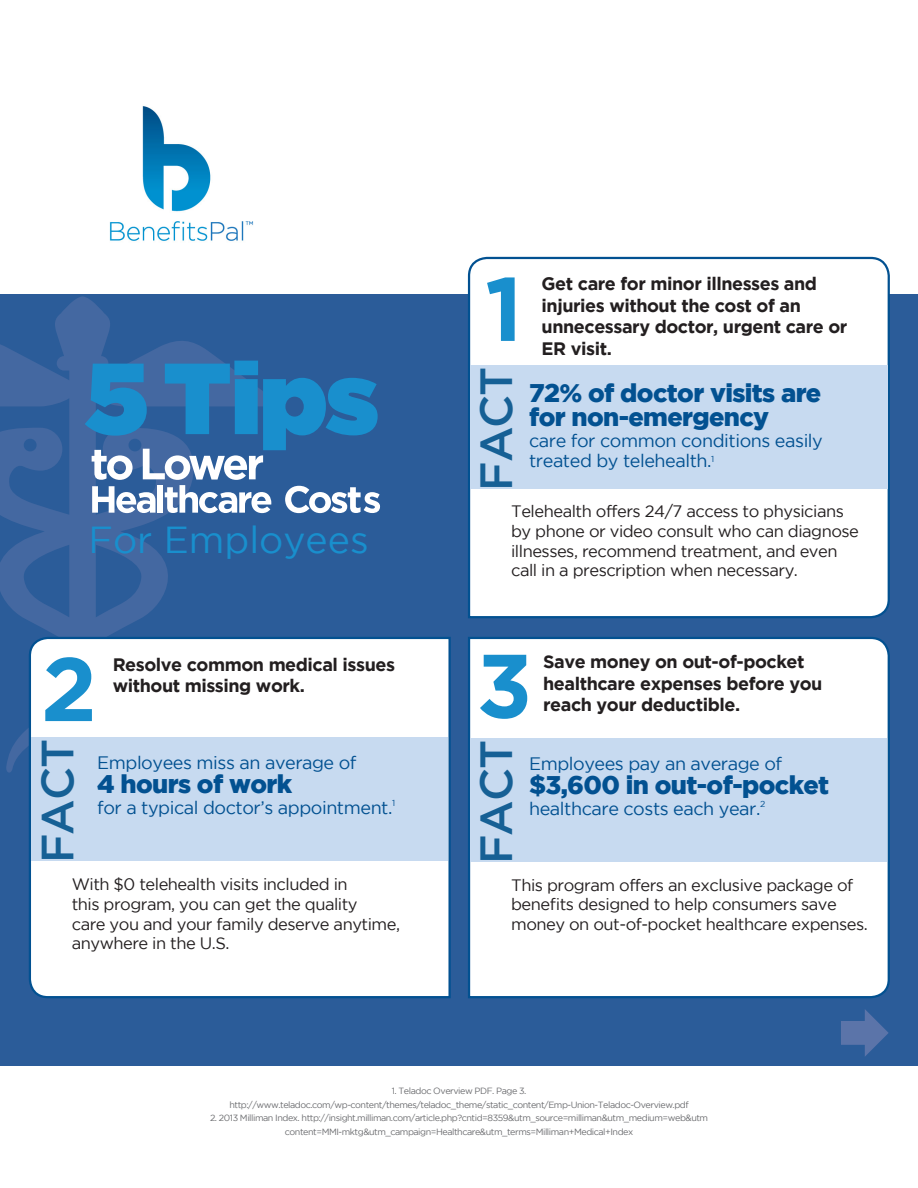
<style>
.page{position:relative;width:918px;height:1188px;background:#fff}
.page>*{position:absolute;margin:0;border:0;box-sizing:border-box;transform-origin:0 0}
.t1{font:700 90px "Gotham";color:#198fcd}
.t2{font:500 45px "Gotham";letter-spacing:-.025em;color:#166095}
.t3{font:37.5px "Gotham";color:#198fcd}
.t4{font:900 25.5px/24px "Gotham";letter-spacing:-.025em;color:#025191}
.t5{font:700 18px/21.6px "Gotham";letter-spacing:-.025em;color:#231f20}
.t6{font:18px/19.5px "Gotham";letter-spacing:-.025em;color:#025191}
.t7{font:16.5px/19.8px "Gotham";letter-spacing:-.03em;color:#231f20}
.Arial_Headers{font:9px "Gotham";letter-spacing:-.05em;color:#6c6d70}
</style>
<div class="page">
<div style="left:0;top:294px;width:918px;height:771px;background:#2b5c99"></div>
<div style="left:467px;top:256px;width:423px;height:363px;background:#fff"></div>
<svg style="left:0;top:296px;width:263px;height:477px"></svg>
<div style="left:28px;top:636px;width:423px;height:363px;background:#fff"></div>
<div style="left:468px;top:637px;width:422px;height:362px;background:#fff"></div>
<div style="left:31px;top:738px;width:417px;height:123px;background:#c7daf0"></div>
<div style="left:470px;top:366px;width:418px;height:123px;background:#c7daf0"></div>
<div style="left:470px;top:739px;width:417px;height:123px;background:#c7daf0"></div>
<svg style="left:85px;top:361px;width:295px;height:152px"></svg>
<img style="left:109px;top:106px;width:145px;height:135px">
<p class="t1" style="left:485px;top:257px;width:39px">1</p>
<p class="t5" style="left:542px;top:273px;width:277px">Get care for minor illnesses and</p>
<p class="t5" style="left:542px;top:294px;width:261px">injuries without the cost of an</p>
<p class="t5" style="left:542px;top:316px;width:307px">unnecessary doctor, urgent care or<br>ER visit.</p>
<p class="t3" style="left:88px;top:519px;width:282px">For Employees</p>
<p class="t1" style="left:41px;top:637px;width:58px">2</p>
<p class="t5" style="left:113px;top:653px;width:284px">Resolve common medical issues without missing work.</p>
<p class="t2" style="left:32px;top:863px;width:126px;rotate:-90deg">FACT</p>
<p class="t6" style="left:97px;top:753px;width:261px">Employees miss an average of</p>
<p class="t4" style="left:97px;top:772px;width:196px">4 hours of work</p>
<p class="t6" style="left:97px;top:798px;width:299px">for a typical doctor’s appointment.<sup>1</sup></p>
<p class="t2" style="left:471px;top:491px;width:126px;rotate:-90deg">FACT</p>
<p class="t4" style="left:529px;top:380px;width:294px">72% of doctor visits are for non-emergency</p>
<p class="t6" style="left:529px;top:431px;width:295px">care for common conditions easily treated by telehealth.<sup>1</sup></p>
<p class="t7" style="left:511px;top:501px;width:349px">Telehealth offers 24/7 access to physicians by phone or video consult who can diagnose illnesses, recommend treatment, and even call in a prescription when necessary.</p>
<p class="t1" style="left:477px;top:634px;width:57px">3</p>
<p class="t5" style="left:543px;top:651px;width:281px">Save money on out-of-pocket healthcare expenses before you reach your deductible.</p>
<p class="t2" style="left:471px;top:864px;width:126px;rotate:-90deg">FACT</p>
<p class="t6" style="left:529px;top:754px;width:255px">Employees pay an average of</p>
<p class="t4" style="left:529px;top:772px;width:302px">$3,600 in out-of-pocket</p>
<p class="t6" style="left:529px;top:799px;width:238px">healthcare costs each year.<sup>2</sup></p>
<p class="t7" style="left:72px;top:874px;width:330px">With $0 telehealth visits included in<br>this program, you can get the quality<br>care you and your family deserve anytime, anywhere in the U.S.</p>
<p class="t7" style="left:511px;top:875px;width:358px">This program offers an exclusive package of benefits designed to help consumers save money on out-of-pocket healthcare expenses.</p>
<p class="Arial_Headers" style="left:392px;top:1086px;width:136px">1. Teladoc Overview PDF. Page 3.</p>
<p class="Arial_Headers" style="left:229px;top:1100px;width:461px">http://www.teladoc.com/wp-content/themes/teladoc_theme/static_content/Emp-Union-Teladoc-Overview.pdf</p>
<p class="Arial_Headers" style="left:210px;top:1113px;width:500px">2. 2013 Milliman Index. http://insight.milliman.com/article.php?cntid=8359&amp;utm_source=milliman&amp;utm_medium=web&amp;utm</p>
<p class="Arial_Headers" style="left:285px;top:1127px;width:350px">content=MMI-mktg&amp;utm_campaign=Healthcare&amp;utm_terms=Milliman+Medical+Index</p>
</div>
